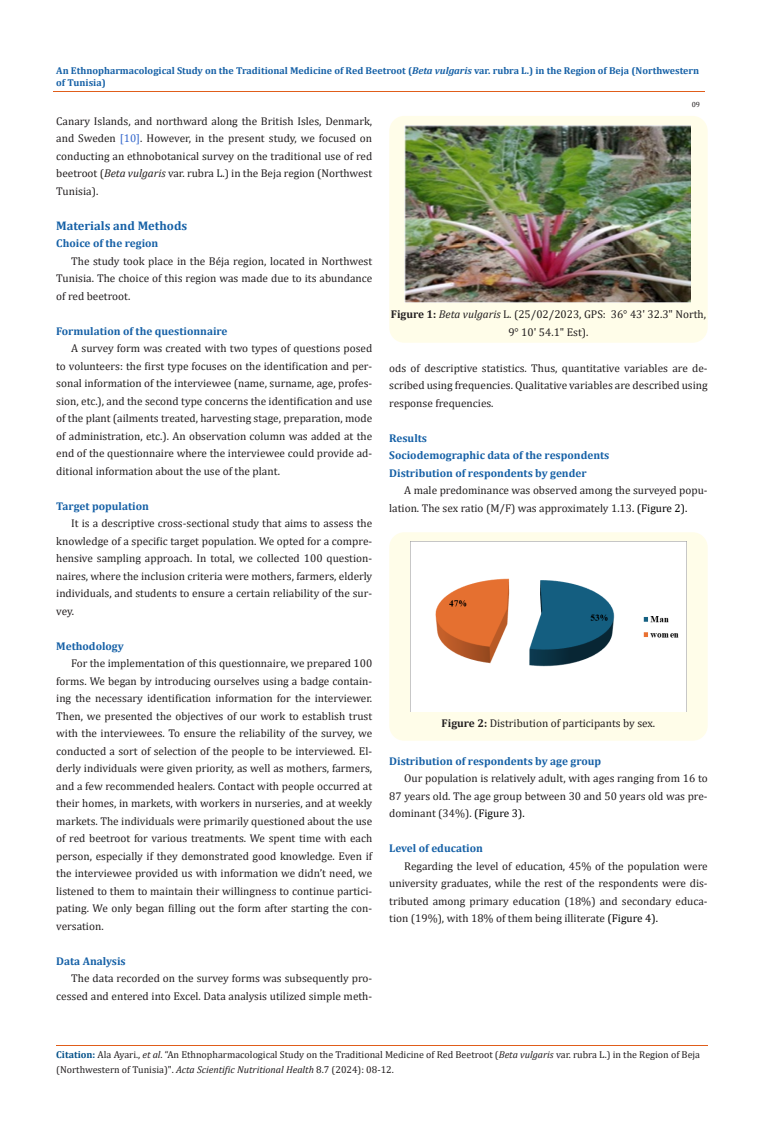
<style>
.page{position:relative;width:764px;height:1125px;background:#fff}
.page>*{position:absolute;margin:0;border:0;box-sizing:border-box;transform-origin:0 0}
.t1{font:700 12.5px "Cambria";color:#1560a6}
.t2{font:11.25px/17.5px "Cambria";color:#231f20;text-align:justify}
.t3{font:700 11.25px "Cambria";color:#1560a6}
.t4{font:10px/15px "Cambria";color:#231f20}
.t5{font:700 10px/12.5px "Cambria";color:#1560a6}
.t6{font:7.5px "Cambria";color:#231f20}
.s1{font-style:italic}
.s2{color:#36c}
.s3{font-weight:700}
.s4{color:#000}
.s5{font-weight:700;color:#035089}
</style>
<div class="page">
<hr style="left:54px;top:92px;width:651px;height:1px;background:#e05d1a">
<div style="left:389px;top:116px;width:318px;height:227px;background:#fffde9;border-radius:15px"></div>
<img style="left:404px;top:125px;width:286px;height:178px">
<div style="left:389px;top:532px;width:318px;height:209px;background:#fffde9;border-radius:15px"></div>
<img style="left:410px;top:541px;width:276px;height:171px">
<hr style="left:56px;top:1046px;width:651px;height:1px;background:#e05d1a">
<p class="t5" style="left:56px;top:64px;width:644px">An Ethnopharmacological Study on the Traditional Medicine of Red Beetroot (<span class="s1">Beta vulgaris</span> var. rubra L.) in the Region of Beja (Northwestern of Tunisia)</p>
<p class="t2" style="left:56px;top:112px;width:317px">Canary Islands, and northward along the British Isles, Denmark, and Sweden <span class="s2">[10]</span>. However, in the present study, we focused on conducting an ethnobotanical survey on the traditional use of red beetroot (<span class="s1">Beta vulgaris</span> var. rubra L.) in the Beja region (Northwest Tunisia).</p>
<p class="t1" style="left:56px;top:217px;width:133px">Materials and Methods</p>
<p class="t3" style="left:56px;top:235px;width:104px">Choice of the region</p>
<p class="t2" style="left:56px;top:252px;width:317px;text-indent:15px">The study took place in the Béja region, located in Northwest Tunisia. The choice of this region was made due to its abundance of red beetroot.</p>
<p class="t3" style="left:56px;top:323px;width:173px">Formulation of the questionnaire</p>
<p class="t2" style="left:56px;top:340px;width:317px;text-indent:15px">A survey form was created with two types of questions posed to volunteers: the first type focuses on the identification and per&shy;sonal information of the interviewee (name, surname, age, profes&shy;sion, etc.), and the second type concerns the identification and use of the plant (ailments treated, harvesting stage, preparation, mode of administration, etc.). An observation column was added at the end of the questionnaire where the interviewee could provide ad&shy;ditional information about the use of the plant.</p>
<p class="t3" style="left:56px;top:498px;width:94px">Target population</p>
<p class="t2" style="left:56px;top:515px;width:317px;text-indent:15px">It is a descriptive cross-sectional study that aims to assess the knowledge of a specific target population. We opted for a compre&shy;hensive sampling approach. In total, we collected 100 question&shy;naires, where the inclusion criteria were mothers, farmers, elderly individuals, and students to ensure a certain reliability of the sur&shy;vey.</p>
<p class="t3" style="left:56px;top:638px;width:69px">Methodology</p>
<p class="t2" style="left:56px;top:655px;width:317px;text-indent:15px">For the implementation of this questionnaire, we prepared 100 forms. We began by introducing ourselves using a badge contain&shy;ing the necessary identification information for the interviewer.<br>Then, we presented the objectives of our work to establish trust with the interviewees. To ensure the reliability of the survey, we conducted a sort of selection of the people to be interviewed. El&shy;derly individuals were given priority, as well as mothers, farmers, and a few recommended healers. Contact with people occurred at their homes, in markets, with workers in nurseries, and at weekly markets. The individuals were primarily questioned about the use of red beetroot for various treatments. We spent time with each person, especially if they demonstrated good knowledge. Even if the interviewee provided us with information we didn’t need, we listened to them to maintain their willingness to continue partici&shy;pating. We only began filling out the form after starting the con&shy;versation.</p>
<p class="t3" style="left:56px;top:953px;width:71px">Data Analysis</p>
<p class="t2" style="left:56px;top:970px;width:317px;text-align:right">The data recorded on the survey forms was subsequently pro&shy;cessed and entered into Excel. Data analysis utilized simple meth-</p>
<p class="t6" style="left:692px;top:100px;width:10px">09</p>
<p class="t2" style="left:391px;top:306px;width:317px;text-align:center"><span class="s3">Figure 1:</span> <span class="s1">Beta vulgaris</span> L. (25/02/2023, GPS: 36° 43' 32.3" North,<br>9° 10' 54.1" Est).</p>
<p class="t2" style="left:389px;top:359px;width:320px">ods of descriptive statistics. Thus, quantitative variables are de&shy;scribed using frequencies. Qualitative variables are described using response frequencies.</p>
<p class="t3" style="left:389px;top:430px;width:39px">Results</p>
<p class="t3" style="left:389px;top:447px;width:222px">Sociodemographic data of the respondents</p>
<p class="t3" style="left:389px;top:465px;width:199px">Distribution of respondents by gender</p>
<p class="t2" style="left:389px;top:482px;width:320px;text-indent:15px">A male predominance was observed among the surveyed popu&shy;lation. The sex ratio (M/F) was approximately 1.13<span class="s4">. (Figure 2).</span></p>
<p class="t2" style="left:442px;top:714px;width:215px"><span class="s3">Figure 2:</span> Distribution of participants by sex.</p>
<p class="t3" style="left:389px;top:753px;width:213px">Distribution of respondents by age group</p>
<p class="t2" style="left:389px;top:770px;width:320px;text-indent:15px">Our population is relatively adult, with ages ranging from 16 to 87 years old. The age group between 30 and 50 years old was pre&shy;dominant (34%). <span class="s4">(Figure 3).</span></p>
<p class="t3" style="left:389px;top:840px;width:95px">Level of education</p>
<p class="t2" style="left:389px;top:857px;width:320px;text-indent:15px">Regarding the level of education, 45% of the population were university graduates, while the rest of the respondents were dis&shy;tributed among primary education (18%) and secondary educa&shy;tion (19%), with 18% of them being illiterate <span class="s4">(Figure 4).</span></p>
<p class="t4" style="left:56px;top:1047px;width:645px"><span class="s5">Citation:</span> Ala Ayari., <span class="s1">et al</span>. “An Ethnopharmacological Study on the Traditional Medicine of Red Beetroot (<span class="s1">Beta vulgaris</span> var. rubra L.) in the Region of Beja (Northwestern of Tunisia)". <span class="s1">Acta Scientific Nutritional Health</span> 8.7 (2024): 08-12.</p>
</div>
